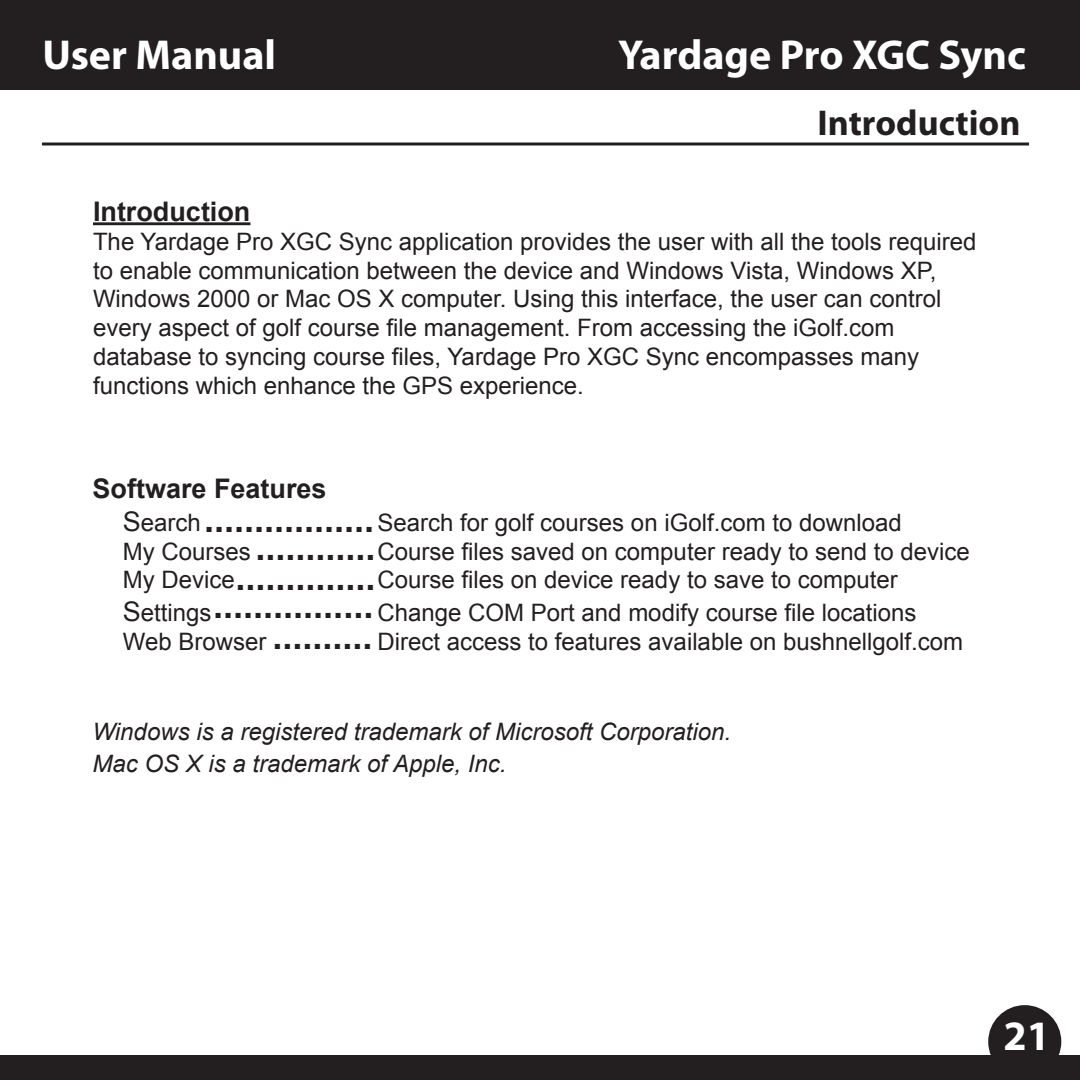
<style>
.page{position:relative;width:1080px;height:1080px;background:#fff}
.page>*{position:absolute;margin:0;border:0;box-sizing:border-box;transform-origin:0 0}
.t1{font:700 42px "Myriad Pro";color:#fff}
.t2{font:700 36px "Arial";color:#231f20}
.t3{font:700 36px "Myriad Pro";color:#231f20}
.t4{font:700 27px "Arial";color:#231f20}
.t5{font:24px/28.8px "Arial";color:#231f20}
.t6{font:italic 24px "Arial";color:#231f20}
.s1{font-size:27px}
</style>
<div class="page">
<div style="left:0;top:0;width:1080px;height:90px;background:#231f20"></div>
<div style="left:0;top:1055px;width:1080px;height:25px;background:#231f20"></div>
<div style="left:988px;top:1005px;width:73px;height:73px;background:#231f20;border-radius:50%"></div>
<svg style="left:42px;top:142px;width:987px;height:4px;background:#595657"></svg>
<hr style="left:93px;top:222px;width:157px;height:3px;background:#231f20">
<p class="t1" style="left:43px;top:27px;width:235px">User Manual</p>
<p class="t1" style="left:618px;top:27px;width:409px">Yardage Pro XGC Sync</p>
<p class="t3" style="left:818px;top:100px;width:204px">Introduction</p>
<p class="t4" style="left:93px;top:194px;width:159px">Introduction</p>
<p class="t5" style="left:93px;top:227px;width:885px">The Yardage Pro XGC Sync application provides the user with all the tools required to enable communication between the device and Windows Vista, Windows XP, Windows 2000 or Mac OS X computer. Using this interface, the user can control every aspect of golf course file management. From accessing the iGolf.com database to syncing course files, Yardage Pro XGC Sync encompasses many functions which enhance the GPS experience.</p>
<p class="t4" style="left:93px;top:471px;width:236px">Software Features</p>
<p class="t5" style="left:123px;top:508px;width:80px"><span class="s1">S</span>earch</p>
<p class="t5" style="left:378px;top:508px;width:526px">Search for golf courses on iGolf.com to download</p>
<p class="t5" style="left:123px;top:537px;width:130px">My Courses</p>
<p class="t5" style="left:378px;top:537px;width:594px">Course files saved on computer ready to send to device</p>
<p class="t5" style="left:123px;top:566px;width:114px">My Device</p>
<p class="t5" style="left:378px;top:566px;width:522px">Course files on device ready to save to computer</p>
<p class="t5" style="left:123px;top:598px;width:90px"><span class="s1">S</span>ettings</p>
<p class="t5" style="left:378px;top:598px;width:540px">Change COM Port and modify course file locations</p>
<p class="t5" style="left:123px;top:627px;width:145px">Web Browser</p>
<p class="t5" style="left:378px;top:627px;width:587px">Direct access to features available on bushnellgolf.com</p>
<p class="t2" style="left:204px;top:495px;width:172px">.................</p>
<p class="t2" style="left:256px;top:524px;width:122px">............</p>
<p class="t2" style="left:235px;top:554px;width:142px">..............</p>
<p class="t2" style="left:213px;top:582px;width:162px">................</p>
<p class="t2" style="left:273px;top:613px;width:102px">..........</p>
<p class="t6" style="left:93px;top:716px;width:640px">Windows is a registered trademark of Microsoft Corporation.</p>
<p class="t6" style="left:93px;top:748px;width:415px">Mac OS X is a trademark of Apple, Inc.</p>
<p class="t1" style="left:1003px;top:1008px;width:48px">21</p>
</div>
